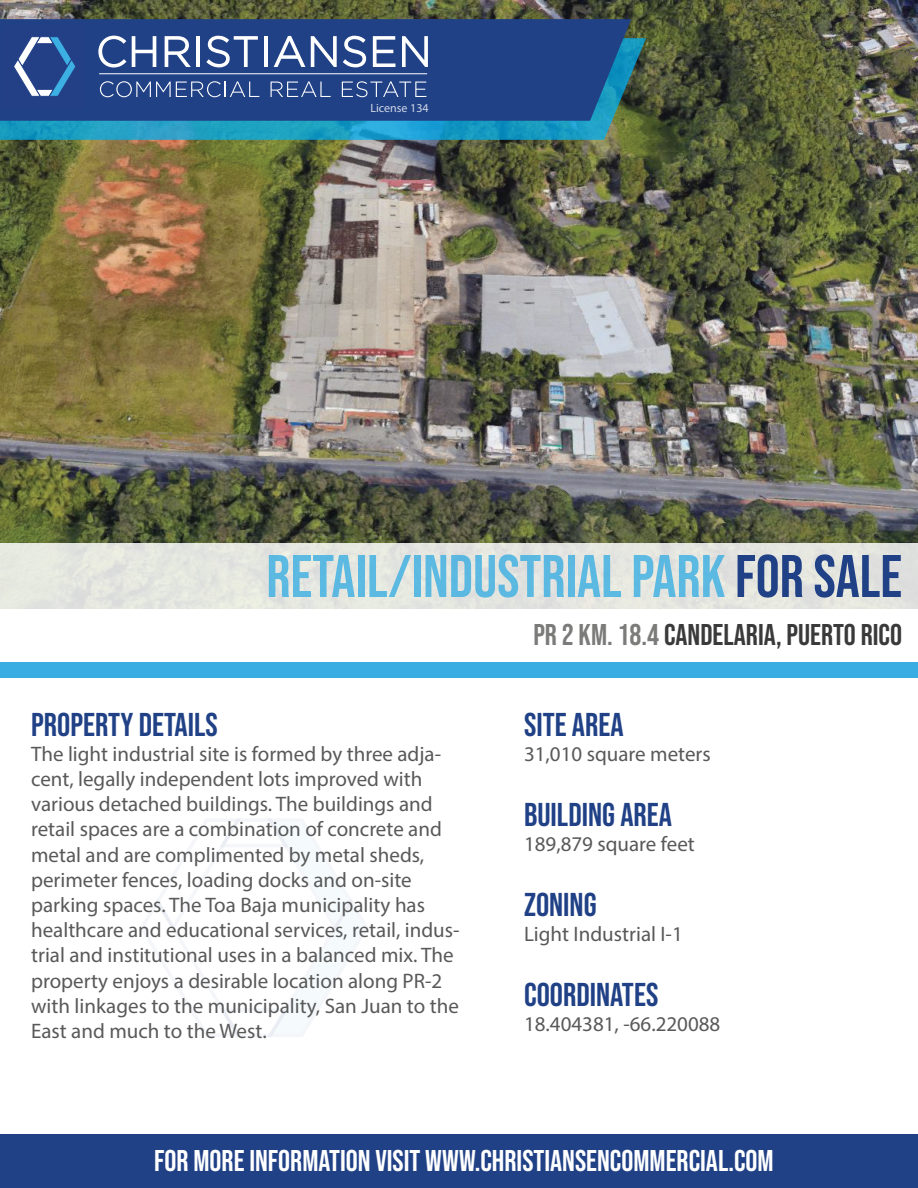
<style>
.page{position:relative;width:918px;height:1188px;background:#fff}
.page>*{position:absolute;margin:0;border:0;box-sizing:border-box;transform-origin:0 0}
.t1{font:60px "Bebas Neue";color:rgb(58 174 226/.8)}
.t2{font:33px "Bebas Neue";color:#204186}
.t3{font:30px "Bebas Neue";color:#fff}
.t4{font:30px "Bebas Neue";color:#393a39}
.t5{font:21px/25.2px "Myriad Pro";color:#595959}
.t6{font:12px "Myriad Pro";color:rgb(255 255 255/.8)}
.s1{color:#204186}
.s2{color:#7b7b7a}
</style>
<div class="page">
<img style="left:0;top:0;width:918px;height:543px">
<div style="left:0;top:1134px;width:918px;height:54px;background:#204186"></div>
<svg style="left:141px;top:818px;width:227px;height:219px"></svg>
<div style="left:0;top:663px;width:918px;height:15px;background:#3aaee2"></div>
<div style="left:0;top:543px;width:918px;height:67px;background:#e5e6e0"></div>
<svg style="left:0;top:38px;width:646px;height:102px;background:#2496b2"></svg>
<svg style="left:0;top:19px;width:631px;height:102px;background:#214587"></svg>
<div style="left:3px;top:26px;width:82px;height:82px;background:#234087"></div>
<svg style="left:14px;top:36px;width:62px;height:61px"></svg>
<hr style="left:99px;top:74px;width:328px;height:1px;background:#fff">
<svg style="left:100px;top:81px;width:159px;height:16px;background:#47629b"></svg>
<svg style="left:271px;top:81px;width:60px;height:16px"></svg>
<svg style="left:342px;top:81px;width:84px;height:16px"></svg>
<svg style="left:98px;top:36px;width:28px;height:32px"></svg>
<svg style="left:132px;top:36px;width:24px;height:31px"></svg>
<svg style="left:165px;top:36px;width:26px;height:31px"></svg>
<hr style="left:196px;top:36px;width:4px;height:31px;background:#fff">
<svg style="left:206px;top:36px;width:52px;height:31px"></svg>
<hr style="left:264px;top:36px;width:4px;height:31px;background:#fff">
<svg style="left:274px;top:36px;width:31px;height:31px"></svg>
<svg style="left:311px;top:36px;width:26px;height:31px"></svg>
<svg style="left:343px;top:36px;width:23px;height:31px"></svg>
<svg style="left:373px;top:36px;width:22px;height:31px"></svg>
<svg style="left:402px;top:36px;width:26px;height:31px"></svg>
<p class="t6" style="left:370px;top:100px;width:60px">License 134</p>
<h1 class="t1" style="left:266px;top:542px;width:637px">RETAIL/INDUSTRIAL PARK <span class="s1">FOR SALE</span></h1>
<h2 class="t2" style="left:31px;top:706px;width:188px">PROPERTY DETAILS</h2>
<p class="t5" style="left:31px;top:741px;width:430px">The light industrial site is formed by three adja&shy;cent, legally independent lots improved with various detached buildings. The buildings and retail spaces are a combination of concrete and metal and are complimented by metal sheds, perimeter fences, loading docks and on-site parking spaces. The Toa Baja municipality has healthcare and educational services, retail, indus&shy;trial and institutional uses in a balanced mix. The property enjoys a desirable location along PR-2 with linkages to the municipality, San Juan to the East and much to the West.</p>
<h3 class="t4" style="left:533px;top:618px;width:370px"><span class="s2">PR 2 KM. 18.4</span> CANDELARIA, PUERTO RICO</h3>
<h2 class="t2" style="left:524px;top:706px;width:101px">SITE AREA</h2>
<p class="t5" style="left:524px;top:741px;width:188px">31,010 square meters</p>
<h2 class="t2" style="left:524px;top:796px;width:150px">BUILDING AREA</h2>
<p class="t5" style="left:524px;top:831px;width:172px">189,879 square feet</p>
<h2 class="t2" style="left:524px;top:886px;width:74px">ZONING</h2>
<p class="t5" style="left:524px;top:921px;width:160px">Light Industrial I-1</p>
<h2 class="t2" style="left:524px;top:976px;width:136px">COORDINATES</h2>
<p class="t5" style="left:524px;top:1011px;width:198px">18.404381, -66.220088</p>
<h3 class="t3" style="left:154px;top:1143px;width:621px">FOR MORE INFORMATION VISIT WWW.CHRISTIANSENCOMMERCIAL.COM</h3>
</div>
